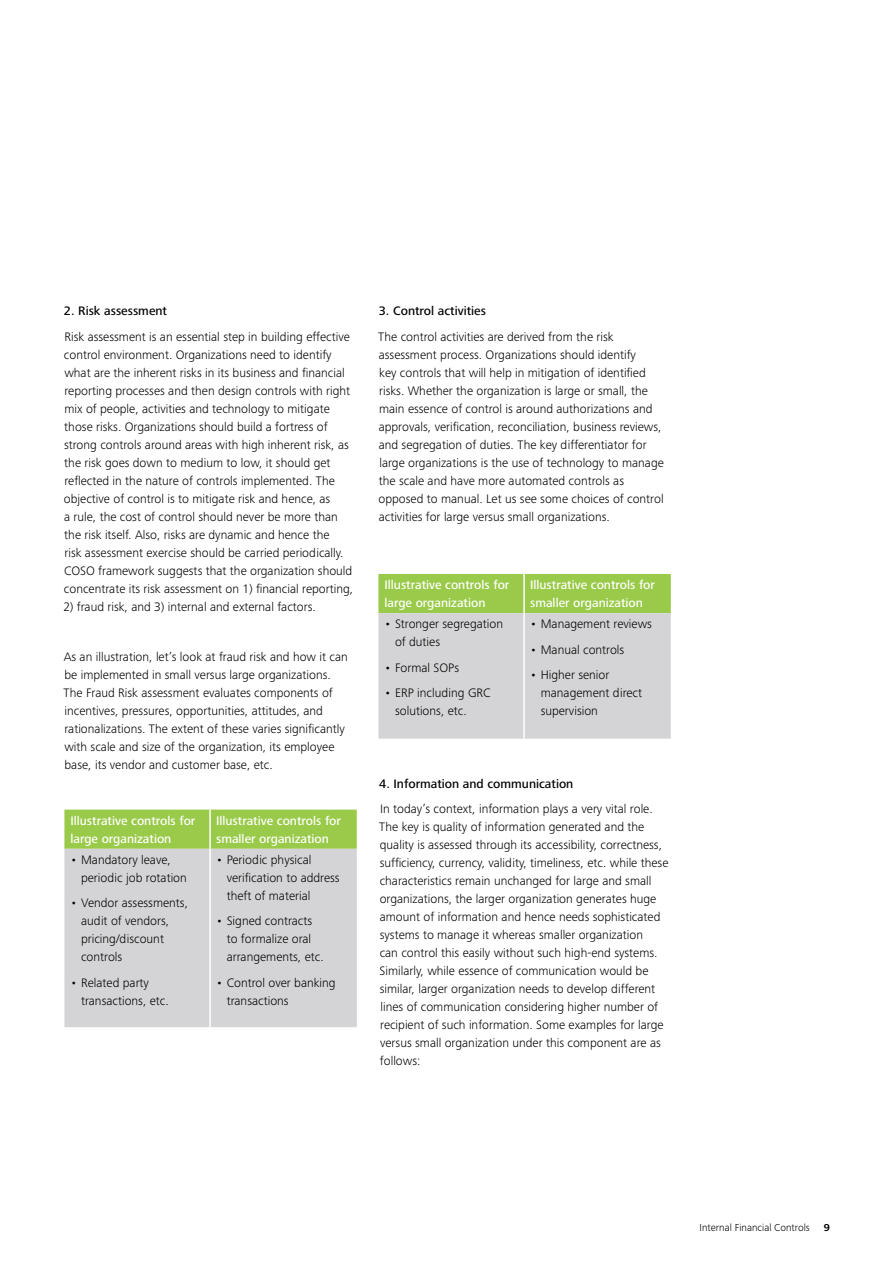
<style>
.page{position:relative;width:893px;height:1263px;background:#fff}
.page>*{position:absolute;margin:0;border:0;box-sizing:border-box;transform-origin:0 0}
.t1{font:300 12.75px/18px "Frutiger Next Pro";color:#000}
.t2{font:500 12.75px/18px "Frutiger Next Pro";color:#fff}
.t3{font:500 12.75px "Frutiger Next Pro";color:#000}
.t4{font:300 10.5px "Frutiger Next Pro";color:#000}
.t5{font:700 10.5px "Frutiger Next Pro";color:#000}
</style>
<div class="page">
<div style="left:64px;top:809px;width:293px;height:40px;background:#99ca49"></div>
<div style="left:64px;top:849px;width:293px;height:178px;background:#d4d4d6"></div>
<hr style="left:209px;top:809px;width:2px;height:40px;background:#fff">
<hr style="left:209px;top:849px;width:2px;height:178px;background:#fff">
<svg style="left:378px;top:574px;width:293px;height:165px;background:#c6d1b5"></svg>
<hr style="left:523px;top:574px;width:2px;height:39px;background:#fff">
<hr style="left:523px;top:613px;width:2px;height:126px;background:#fff">
<p class="t3" style="left:64px;top:304px;width:105px">2. Risk assessment</p>
<p class="t1" style="left:64px;top:327px;width:291px">Risk assessment is an essential step in building effective control environment. Organizations need to identify what are the inherent risks in its business and financial reporting processes and then design controls with right mix of people, activities and technology to mitigate those risks. Organizations should build a fortress of strong controls around areas with high inherent risk, as the risk goes down to medium to low, it should get reflected in the nature of controls implemented. The objective of control is to mitigate risk and hence, as<br>a rule, the cost of control should never be more than the risk itself. Also, risks are dynamic and hence the<br>risk assessment exercise should be carried periodically.<br>COSO framework suggests that the organization should concentrate its risk assessment on 1) financial reporting,</p>
<p class="t1" style="left:63px;top:597px;width:254px">2) fraud risk, and 3) internal and external factors.</p>
<p class="t1" style="left:63px;top:648px;width:286px">As an illustration, let’s look at fraud risk and how it can be implemented in small versus large organizations.<br>The Fraud Risk assessment evaluates components of incentives, pressures, opportunities, attitudes, and rationalizations. The extent of these varies significantly with scale and size of the organization, its employee base, its vendor and customer base, etc.</p>
<p class="t2" style="left:70px;top:811px;width:126px">Illustrative controls for large organization</p>
<p class="t2" style="left:216px;top:811px;width:126px">Illustrative controls for smaller organization</p>
<p class="t1" style="left:81px;top:851px;width:107px;text-indent:-11px">• Mandatory leave, periodic job rotation</p>
<p class="t1" style="left:81px;top:894px;width:109px;text-indent:-11px">• Vendor assessments, audit of vendors, pricing/discount controls</p>
<p class="t1" style="left:81px;top:973px;width:89px;text-indent:-11px">• Related party transactions, etc.</p>
<p class="t1" style="left:227px;top:851px;width:114px;text-indent:-11px">• Periodic physical verification to address theft of material</p>
<p class="t1" style="left:227px;top:912px;width:99px;text-indent:-11px">• Signed contracts to formalize oral arrangements, etc.</p>
<p class="t1" style="left:227px;top:973px;width:110px;text-indent:-11px">• Control over banking transactions</p>
<p class="t3" style="left:379px;top:304px;width:109px">3. Control activities</p>
<p class="t1" style="left:378px;top:327px;width:287px">The control activities are derived from the risk assessment process. Organizations should identify<br>key controls that will help in mitigation of identified risks. Whether the organization is large or small, the main essence of control is around authorizations and approvals, verification, reconciliation, business reviews, and segregation of duties. The key differentiator for large organizations is the use of technology to manage the scale and have more automated controls as opposed to manual. Let us see some choices of control activities for large versus small organizations.</p>
<p class="t2" style="left:384px;top:576px;width:126px">Illustrative controls for large organization</p>
<p class="t2" style="left:530px;top:576px;width:126px">Illustrative controls for smaller organization</p>
<p class="t1" style="left:395px;top:615px;width:110px;text-indent:-11px">• Stronger segregation of duties</p>
<p class="t1" style="left:384px;top:658px;width:76px">• Formal SOPs</p>
<p class="t1" style="left:395px;top:684px;width:97px;text-indent:-11px">• ERP including GRC solutions, etc.</p>
<p class="t1" style="left:530px;top:615px;width:123px">• Management reviews</p>
<p class="t1" style="left:530px;top:640px;width:96px">• Manual controls</p>
<p class="t1" style="left:541px;top:666px;width:103px;text-indent:-11px">• Higher senior management direct supervision</p>
<p class="t3" style="left:379px;top:776px;width:196px">4. Information and communication</p>
<p class="t1" style="left:379px;top:800px;width:291px">In today’s context, information plays a very vital role.<br>The key is quality of information generated and the quality is assessed through its accessibility, correctness, sufficiency, currency, validity, timeliness, etc. while these characteristics remain unchanged for large and small organizations, the larger organization generates huge amount of information and hence needs sophisticated systems to manage it whereas smaller organization<br>can control this easily without such high-end systems.<br>Similarly, while essence of communication would be similar, larger organization needs to develop different lines of communication considering higher number of recipient of such information. Some examples for large versus small organization under this component are as follows:</p>
<p class="t4" style="left:700px;top:1221px;width:112px">Internal Financial Controls</p>
<p class="t5" style="left:824px;top:1221px;width:8px">9</p>
</div>
